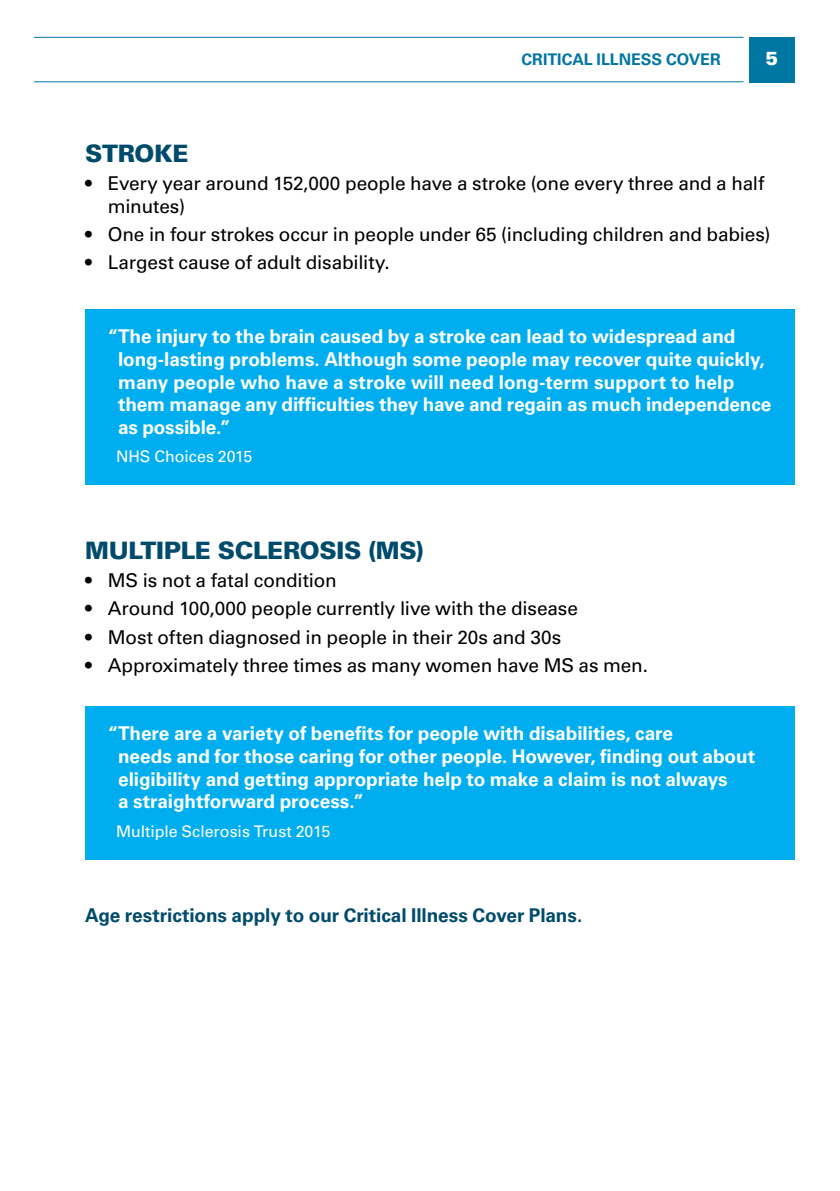
<style>
.page{position:relative;width:840px;height:1191px;background:#fff}
.page>*{position:absolute;margin:0;border:0;box-sizing:border-box;transform-origin:0 0}
.t1{font:900 24px "Univers LT";letter-spacing:-.02em;color:#004b6c}
.t2{font:700 19px/22.6px "Univers LT";letter-spacing:-.005em;color:#fff}
.t3{font:19px/22.6px "Univers LT";letter-spacing:-.01em;color:#000}
.t4{font:700 19px "Univers LT";letter-spacing:-.005em;color:#004b6c}
.t5{font:900 19px "Univers LT";color:#fff}
.t6{font:16px "Univers LT";letter-spacing:-.005em;color:#fff}
.t7{font:700 16px "Univers LT";color:#0076a3}
</style>
<div class="page">
<hr style="left:34px;top:37px;width:709px;height:1px;background:#0076a3">
<hr style="left:34px;top:81px;width:709px;height:1px;background:#0076a3">
<div style="left:748px;top:37px;width:46px;height:45px;background:#0076a3"></div>
<div style="left:85px;top:309px;width:709px;height:176px;background:#00aeef"></div>
<div style="left:85px;top:706px;width:709px;height:153px;background:#00aeef"></div>
<p class="t7" style="left:521px;top:50px;width:201px">CRITICAL ILLNESS COVER</p>
<p class="t5" style="left:765px;top:46px;width:14px">5</p>
<p class="t1" style="left:85px;top:138px;width:105px">STROKE</p>
<p class="t3" style="left:108px;top:172px;width:657px;text-indent:-23px">• Every year around 152,000 people have a stroke (one every three and a half minutes)</p>
<p class="t3" style="left:85px;top:223px;width:686px">• One in four strokes occur in people under 65 (including children and babies)</p>
<p class="t3" style="left:85px;top:251px;width:306px">• Largest cause of adult disability.</p>
<p class="t2" style="left:118px;top:325px;width:654px;text-indent:-10px">“The injury to the brain caused by a stroke can lead to widespread and long-lasting problems. Although some people may recover quite quickly, many people who have a stroke will need long-term support to help them manage any difficulties they have and regain as much independence as possible.”</p>
<p class="t6" style="left:116px;top:447px;width:138px">NHS Choices 2015</p>
<p class="t1" style="left:85px;top:535px;width:340px">MULTIPLE SCLEROSIS (MS)</p>
<p class="t3" style="left:85px;top:569px;width:253px">• MS is not a fatal condition</p>
<p class="t3" style="left:85px;top:597px;width:494px">• Around 100,000 people currently live with the disease</p>
<p class="t3" style="left:85px;top:626px;width:477px">• Most often diagnosed in people in their 20s and 30s</p>
<p class="t3" style="left:85px;top:654px;width:564px">• Approximately three times as many women have MS as men.</p>
<p class="t2" style="left:118px;top:722px;width:638px;text-indent:-10px">“There are a variety of benefits for people with disabilities, care<br>needs and for those caring for other people. However, finding out about eligibility and getting appropriate help to make a claim is not always<br>a straightforward process.”</p>
<p class="t6" style="left:116px;top:821px;width:215px">Multiple Sclerosis Trust 2015</p>
<p class="t4" style="left:85px;top:903px;width:498px">Age restrictions apply to our Critical Illness Cover Plans.</p>
</div>
